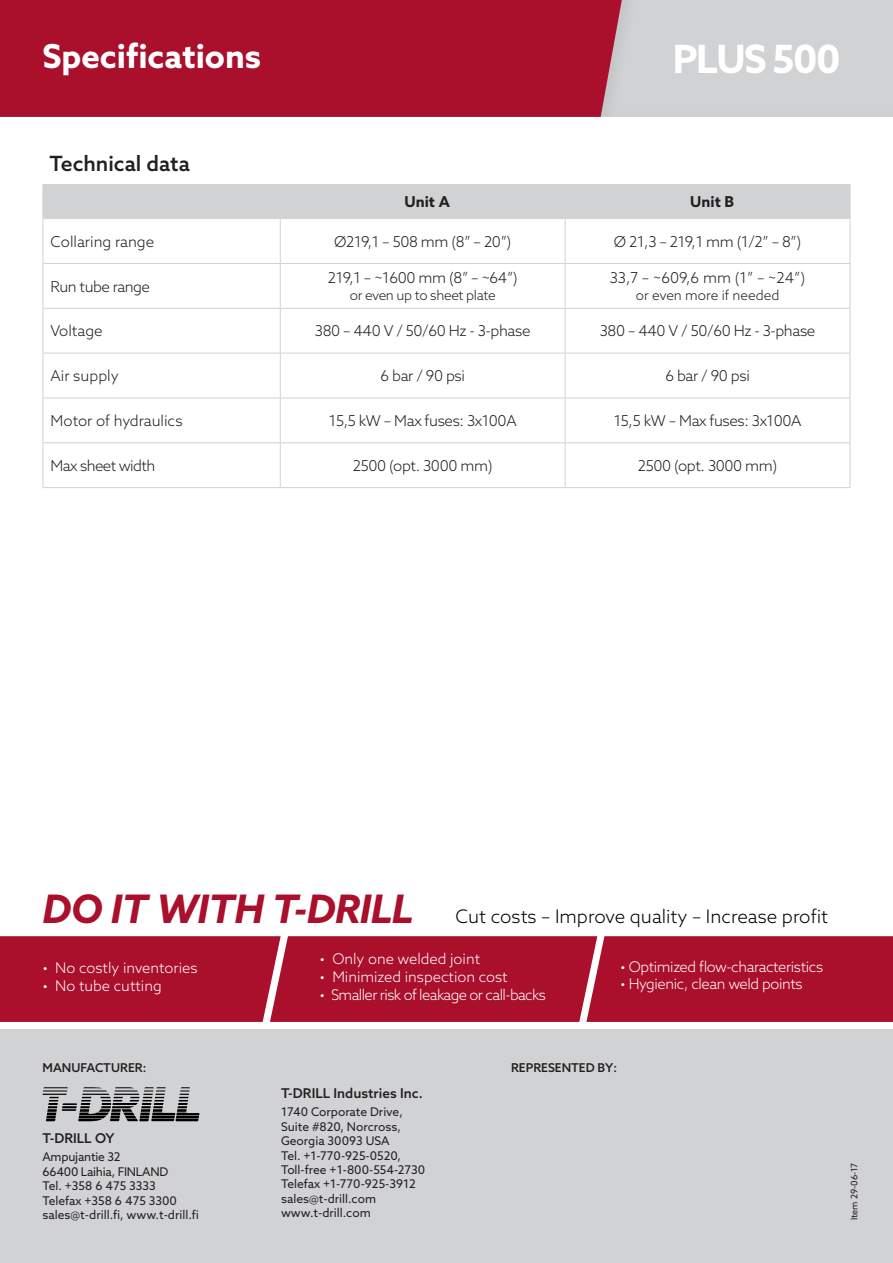
<style>
.page{position:relative;width:893px;height:1263px;background:#fff}
.page>*{position:absolute;margin:0;border:0;box-sizing:border-box;transform-origin:0 0}
.t1{font:italic 700 39.3px "Azo Sans";letter-spacing:-.01em;color:#aa0f2b}
.t2{font:700 39px "Azo Sans";letter-spacing:-.04em;color:#fff}
.t3{font:700 33px "Azo Sans";color:#fff}
.t4{font:500 21px "Azo Sans";color:#231f20}
.t5{font:300 18.6px "Azo Sans";color:#000}
.t6{font:300 15px "Azo Sans";letter-spacing:-.025em;color:#231f20}
.t7{font:300 15px "Azo Sans";color:#231f20}
.t8{font:700 15px "Azo Sans";color:#231f20}
.t9{font:300 14.7px "Azo Sans";letter-spacing:-.025em;color:#fff}
.t10{font:300 14.7px "Azo Sans";color:#fff}
.t11{font:500 13.5px "Azo Sans";color:#231f20}
.t12{font:300 13.5px "Azo Sans";letter-spacing:-.025em;color:#231f20}
.t13{font:300 13.5px "Azo Sans";color:#231f20}
.t14{font:500 12.15px "Azo Sans";color:#231f20}
.t15{font:12px "Azo Sans";color:#231f20}
.t16{font:12px "Azo Sans";letter-spacing:-.02em;color:#231f20}
.t17{font:9px "Azo Sans";color:#231f20}
</style>
<div class="page">
<div style="left:597px;top:0;width:296px;height:118px;background:#d1d2d4"></div>
<div style="left:0;top:0;width:622px;height:117px;background:#aa0f2b"></div>
<div style="left:0;top:1029px;width:893px;height:234px;background:#d1d2d4"></div>
<div style="left:0;top:936px;width:893px;height:86px;background:#aa0f2b"></div>
<svg style="left:43px;top:1087px;width:156px;height:34px"></svg>
<div style="left:44px;top:185px;width:806px;height:33px;background:#d1d2d4"></div>
<svg style="left:44px;top:219px;width:236px;height:225px"></svg>
<svg style="left:281px;top:219px;width:569px;height:268px"></svg>
<hr style="left:565px;top:219px;width:1px;height:44px;background:#d1d2d4">
<hr style="left:850px;top:219px;width:1px;height:44px;background:#d1d2d4">
<hr style="left:280px;top:263px;width:285px;height:1px;background:#d1d2d4">
<hr style="left:565px;top:263px;width:285px;height:1px;background:#d1d2d4">
<hr style="left:565px;top:264px;width:1px;height:44px;background:#d1d2d4">
<hr style="left:850px;top:264px;width:1px;height:44px;background:#d1d2d4">
<hr style="left:280px;top:308px;width:285px;height:1px;background:#d1d2d4">
<hr style="left:565px;top:308px;width:285px;height:1px;background:#d1d2d4">
<hr style="left:565px;top:309px;width:1px;height:44px;background:#d1d2d4">
<hr style="left:850px;top:309px;width:1px;height:44px;background:#d1d2d4">
<hr style="left:280px;top:353px;width:285px;height:1px;background:#d1d2d4">
<hr style="left:565px;top:353px;width:285px;height:1px;background:#d1d2d4">
<hr style="left:565px;top:353px;width:1px;height:45px;background:#d1d2d4">
<hr style="left:850px;top:353px;width:1px;height:45px;background:#d1d2d4">
<hr style="left:280px;top:398px;width:285px;height:1px;background:#d1d2d4">
<hr style="left:565px;top:398px;width:285px;height:1px;background:#d1d2d4">
<hr style="left:565px;top:398px;width:1px;height:44px;background:#d1d2d4">
<hr style="left:850px;top:398px;width:1px;height:44px;background:#d1d2d4">
<hr style="left:280px;top:442px;width:285px;height:1px;background:#d1d2d4">
<hr style="left:565px;top:442px;width:285px;height:1px;background:#d1d2d4">
<hr style="left:565px;top:443px;width:1px;height:44px;background:#d1d2d4">
<hr style="left:850px;top:443px;width:1px;height:44px;background:#d1d2d4">
<hr style="left:280px;top:487px;width:285px;height:1px;background:#d1d2d4">
<hr style="left:565px;top:487px;width:285px;height:1px;background:#d1d2d4">
<hr style="left:43px;top:219px;width:1px;height:44px;background:#d1d2d4">
<hr style="left:280px;top:219px;width:1px;height:44px;background:#d1d2d4">
<hr style="left:43px;top:263px;width:237px;height:1px;background:#d1d2d4">
<hr style="left:43px;top:264px;width:1px;height:44px;background:#d1d2d4">
<hr style="left:280px;top:264px;width:1px;height:44px;background:#d1d2d4">
<hr style="left:43px;top:308px;width:237px;height:1px;background:#d1d2d4">
<hr style="left:43px;top:309px;width:1px;height:44px;background:#d1d2d4">
<hr style="left:280px;top:309px;width:1px;height:44px;background:#d1d2d4">
<hr style="left:43px;top:353px;width:237px;height:1px;background:#d1d2d4">
<hr style="left:43px;top:353px;width:1px;height:45px;background:#d1d2d4">
<hr style="left:280px;top:353px;width:1px;height:45px;background:#d1d2d4">
<hr style="left:43px;top:398px;width:237px;height:1px;background:#d1d2d4">
<hr style="left:43px;top:398px;width:1px;height:44px;background:#d1d2d4">
<hr style="left:280px;top:398px;width:1px;height:44px;background:#d1d2d4">
<hr style="left:43px;top:442px;width:237px;height:1px;background:#d1d2d4">
<hr style="left:43px;top:443px;width:1px;height:44px;background:#d1d2d4">
<hr style="left:280px;top:443px;width:1px;height:44px;background:#d1d2d4">
<hr style="left:43px;top:487px;width:237px;height:1px;background:#d1d2d4">
<hr style="left:43px;top:184px;width:237px;height:1px;background:#d1d2d4">
<hr style="left:43px;top:185px;width:1px;height:33px;background:#d1d2d4">
<hr style="left:280px;top:184px;width:285px;height:1px;background:#d1d2d4">
<hr style="left:565px;top:184px;width:285px;height:1px;background:#d1d2d4">
<hr style="left:850px;top:185px;width:1px;height:33px;background:#d1d2d4">
<hr style="left:43px;top:218px;width:237px;height:1px;background:#d1d2d4">
<hr style="left:280px;top:218px;width:285px;height:1px;background:#d1d2d4">
<hr style="left:565px;top:218px;width:285px;height:1px;background:#d1d2d4">
<p class="t3" style="left:43px;top:34px;width:220px">Specifications</p>
<p class="t2" style="left:673px;top:33px;width:169px">PLUS 500</p>
<p class="t4" style="left:50px;top:150px;width:142px">Technical data</p>
<p class="t8" style="left:405px;top:192px;width:47px">Unit A</p>
<p class="t8" style="left:690px;top:192px;width:45px">Unit B</p>
<p class="t7" style="left:51px;top:232px;width:105px">Collaring range</p>
<p class="t6" style="left:334px;top:232px;width:179px">Ø219,1 – 508 mm (8” – 20”)</p>
<p class="t6" style="left:614px;top:232px;width:189px">Ø 21,3 – 219,1 mm (1/2” – 8”)</p>
<p class="t6" style="left:51px;top:276px;width:101px">Run tube range</p>
<p class="t6" style="left:328px;top:268px;width:192px">219,1 – ~1600 mm (8” – ~64”)</p>
<p class="t12" style="left:350px;top:286px;width:147px">or even up to sheet plate</p>
<p class="t6" style="left:610px;top:268px;width:197px">33,7 – ~609,6 mm (1” – ~24”)</p>
<p class="t13" style="left:636px;top:286px;width:145px">or even more if needed</p>
<p class="t7" style="left:51px;top:321px;width:54px">Voltage</p>
<p class="t6" style="left:315px;top:321px;width:217px">380 – 440 V / 50/60 Hz - 3-phase</p>
<p class="t6" style="left:600px;top:321px;width:217px">380 – 440 V / 50/60 Hz - 3-phase</p>
<p class="t7" style="left:51px;top:366px;width:70px">Air supply</p>
<p class="t6" style="left:381px;top:366px;width:86px">6 bar / 90 psi</p>
<p class="t6" style="left:665px;top:366px;width:86px">6 bar / 90 psi</p>
<p class="t7" style="left:51px;top:411px;width:133px">Motor of hydraulics</p>
<p class="t6" style="left:329px;top:411px;width:189px">15,5 kW – Max fuses: 3x100A</p>
<p class="t6" style="left:614px;top:411px;width:189px">15,5 kW – Max fuses: 3x100A</p>
<p class="t6" style="left:51px;top:456px;width:106px">Max sheet width</p>
<p class="t6" style="left:353px;top:456px;width:141px">2500 (opt. 3000 mm)</p>
<p class="t6" style="left:638px;top:456px;width:141px">2500 (opt. 3000 mm)</p>
<p class="t1" style="left:43px;top:883px;width:372px">DO IT WITH T-DRILL</p>
<p class="t5" style="left:455px;top:904px;width:374px">Cut costs – Improve quality – Increase profit</p>
<p class="t10" style="left:43px;top:958px;width:157px">• No costly inventories</p>
<p class="t10" style="left:43px;top:976px;width:121px">• No tube cutting</p>
<p class="t10" style="left:320px;top:949px;width:162px">• Only one welded joint</p>
<p class="t10" style="left:320px;top:967px;width:190px">• Minimized inspection cost</p>
<p class="t9" style="left:320px;top:985px;width:228px">• Smaller risk of leakage or call-backs</p>
<p class="t9" style="left:620px;top:957px;width:204px">• Optimized flow-characteristics</p>
<p class="t9" style="left:620px;top:974px;width:184px">• Hygienic, clean weld points</p>
<p class="t14" style="left:43px;top:1059px;width:105px">MANUFACTURER:</p>
<p class="t14" style="left:511px;top:1059px;width:107px">REPRESENTED BY:</p>
<p class="t11" style="left:43px;top:1129px;width:74px">T-DRILL OY</p>
<p class="t16" style="left:43px;top:1149px;width:80px">Ampujantie 32</p>
<p class="t16" style="left:43px;top:1164px;width:127px">66400 Laihia, FINLAND</p>
<p class="t15" style="left:43px;top:1178px;width:115px">Tel. +358 6 475 3333</p>
<p class="t15" style="left:43px;top:1192px;width:136px">Telefax +358 6 475 3300</p>
<p class="t15" style="left:43px;top:1207px;width:158px">sales@t-drill.fi, www.t-drill.fi</p>
<p class="t11" style="left:281px;top:1084px;width:143px">T-DRILL Industries Inc.</p>
<p class="t15" style="left:281px;top:1104px;width:123px">1740 Corporate Drive,</p>
<p class="t15" style="left:281px;top:1118px;width:121px">Suite #820, Norcross,</p>
<p class="t15" style="left:281px;top:1133px;width:110px">Georgia 30093 USA</p>
<p class="t15" style="left:281px;top:1147px;width:121px">Tel. +1-770-925-0520,</p>
<p class="t15" style="left:281px;top:1162px;width:146px">Toll-free +1-800-554-2730</p>
<p class="t15" style="left:281px;top:1176px;width:136px">Telefax +1-770-925-3912</p>
<p class="t15" style="left:281px;top:1190px;width:97px">sales@t-drill.com</p>
<p class="t15" style="left:281px;top:1205px;width:91px">www.t-drill.com</p>
<p class="t17" style="left:848px;top:1220px;width:59px;rotate:-90deg">Item 29-06-17</p>
</div>
